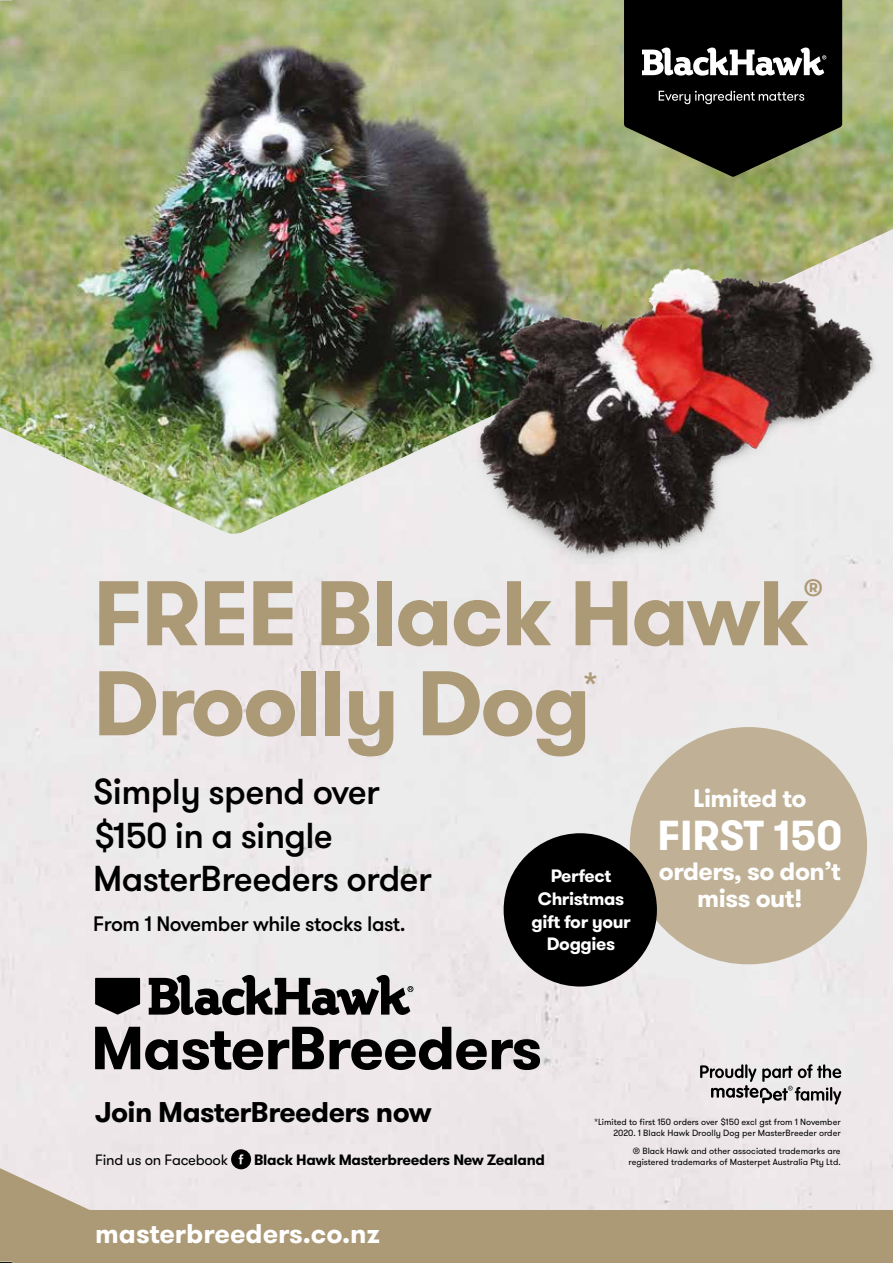
<style>
.page{position:relative;width:893px;height:1263px;background:#fff}
.page>*{position:absolute;margin:0;border:0;box-sizing:border-box;transform-origin:0 0}
.t1{font:700 91.5px "GT Walsheim Pro";letter-spacing:-.025em;color:#ac9976}
.t2{font:700 41.85px "GT Walsheim Pro";letter-spacing:-.005em;color:#fff}
.t3{font:500 36px/43.5px "GT Walsheim Pro";letter-spacing:-.02em;color:#000}
.t4{font:700 31.5px "GT Walsheim Pro";color:#ac9976}
.t5{font:700 28.5px "GT Walsheim Pro";letter-spacing:-.02em;color:#000}
.t6{font:700 27px "GT Walsheim Pro";color:#fff}
.t7{font:700 25.05px/27.9px "GT Walsheim Pro";letter-spacing:-.02em;color:#fff;text-align:center}
.t8{font:700 23.55px "GT Walsheim Pro";color:#ac9976}
.t9{font:500 20.85px "GT Walsheim Pro";letter-spacing:-.02em;color:#000}
.t10{font:700 17.85px/22.6px "GT Walsheim Pro";letter-spacing:-.02em;color:#fff;text-align:center}
.t11{font:700 15px "GT Walsheim Pro";letter-spacing:-.02em;color:#000}
.t12{font:15px "GT Walsheim Pro";letter-spacing:-.02em;color:#000}
.t13{font:9px/10.8px "GT Walsheim Pro";color:#000;text-align:right}
</style>
<div class="page">
<div style="left:0;top:534px;width:893px;height:626px;background:#ece9ea"></div>
<svg style="left:0;top:1160px;width:893px;height:103px;background:#c9bdab"></svg>
<img style="left:0;top:0;width:893px;height:534px">
<svg style="left:95px;top:1027px;width:229px;height:43px;background:#737071"></svg>
<svg style="left:330px;top:1027px;width:210px;height:43px;background:#838081"></svg>
<svg style="left:95px;top:978px;width:45px;height:36px;background:#1e1d1e"></svg>
<svg style="left:149px;top:975px;width:264px;height:40px;background:#757374"></svg>
<svg style="left:700px;top:1064px;width:141px;height:41px;background:#b2afb0"></svg>
<svg style="left:231px;top:1149px;width:20px;height:20px"></svg>
<svg style="left:624px;top:0;width:218px;height:177px;background:#2a2c24"></svg>
<img style="left:455px;top:233px;width:438px;height:336px">
<div style="left:630px;top:727px;width:237px;height:237px;background:#c0b196;border-radius:50%"></div>
<div style="left:504px;top:833px;width:153px;height:153px;background:#000;border-radius:50%"></div>
<svg style="left:0;top:0;width:12px;height:1px"></svg>
<svg style="left:0;top:1262px;width:12px;height:1px"></svg>
<h3 class="t8" style="left:804px;top:572px;width:21px">®</h3>
<h1 class="t1" style="left:93px;top:553px;width:717px">FREE Black Hawk</h1>
<h1 class="t1" style="left:93px;top:644px;width:499px">Droolly Dog</h1>
<h3 class="t4" style="left:583px;top:663px;width:16px">*</h3>
<h3 class="t3" style="left:93px;top:771px;width:340px">Simply spend over $150 in a single<br>MasterBreeders order</h3>
<h3 class="t9" style="left:93px;top:910px;width:314px">From 1 November while stocks last.</h3>
<h3 class="t10" style="left:531px;top:865px;width:101px">Perfect<br>Christmas gift for your<br>Doggies</h3>
<h3 class="t7" style="left:693px;top:784px;width:115px">Limited to</h3>
<h2 class="t2" style="left:657px;top:808px;width:186px">FIRST 150</h2>
<h3 class="t7" style="left:659px;top:857px;width:183px">orders, so don’t miss out!</h3>
<h3 class="t5" style="left:95px;top:1093px;width:338px">Join MasterBreeders now</h3>
<p class="t13" style="left:594px;top:1116px;width:248px">*Limited to first 150 orders over $150 excl gst from 1 November<br>2020. 1 Black Hawk Droolly Dog per MasterBreeder order</p>
<p class="t13" style="left:633px;top:1146px;width:209px">® Black Hawk and other associated trademarks are</p>
<h3 class="t12" style="left:95px;top:1150px;width:134px">Find us on Facebook</h3>
<h3 class="t11" style="left:254px;top:1150px;width:292px">Black Hawk Masterbreeders New Zealand</h3>
<p class="t13" style="left:628px;top:1156px;width:214px">registered trademarks of Masterpet Australia Pty Ltd.</p>
<h3 class="t6" style="left:95px;top:1216px;width:286px">masterbreeders.co.nz</h3>
</div>
